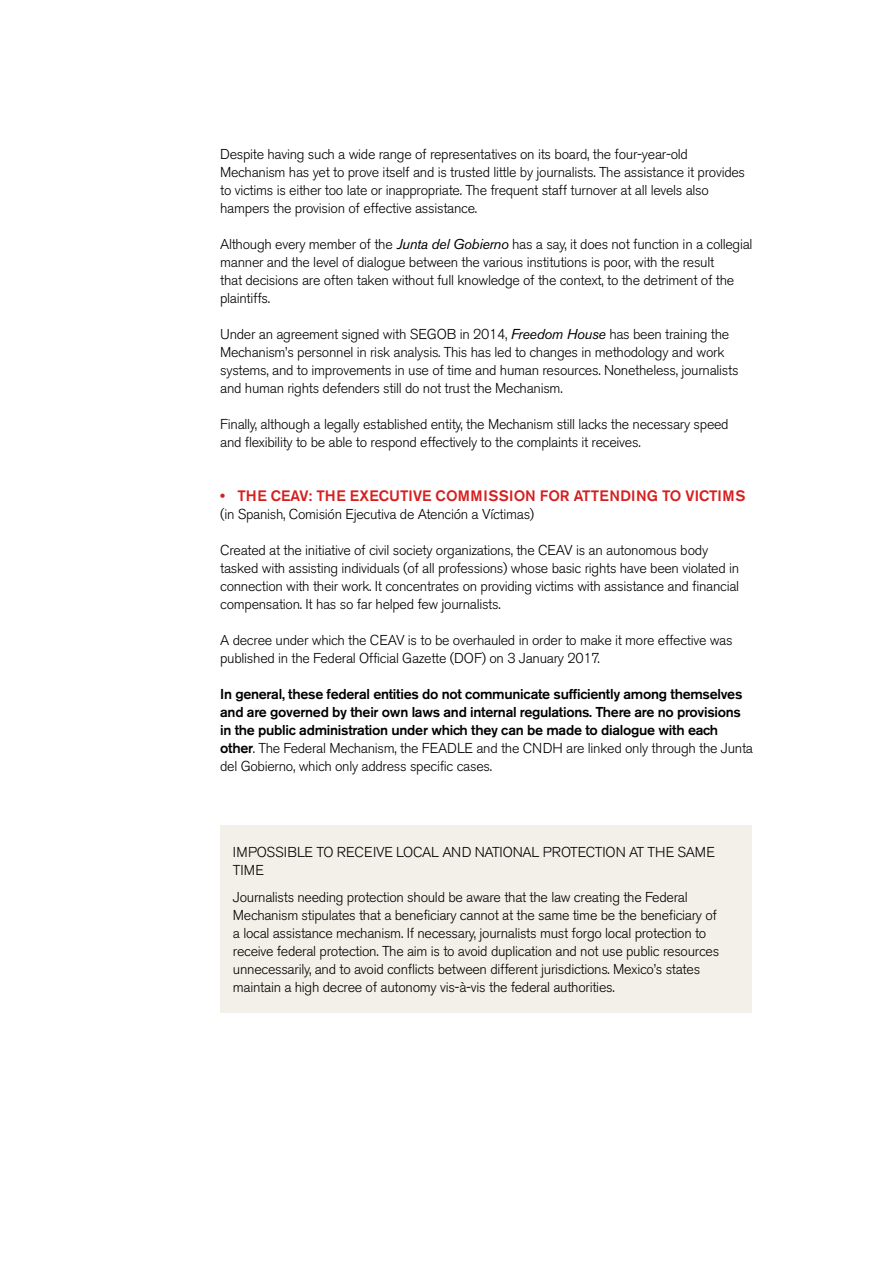
<style>
.page{position:relative;width:893px;height:1263px;background:#fff}
.page>*{position:absolute;margin:0;border:0;box-sizing:border-box;transform-origin:0 0}
.t1{font:500 15px "Akzidenz Grotesk BE";color:#d71e1f}
.t2{font:300 14.25px/18px "Akzidenz Grotesk BE";letter-spacing:-.02em;color:#000}
.t3{font:500 14.25px/18px "Akzidenz Grotesk BE";letter-spacing:-.02em;color:#000}
.s1{font-weight:400;font-style:italic}
.s2{font-weight:300}
</style>
<div class="page">
<div style="left:220px;top:825px;width:532px;height:188px;background:#f3f0e9"></div>
<p class="t2" style="left:220px;top:146px;width:526px">Despite having such a wide range of representatives on its board, the four-year-old Mechanism has yet to prove itself and is trusted little by journalists. The assistance it provides to victims is either too late or inappropriate. The frequent staff turnover at all levels also hampers the provision of effective assistance.</p>
<p class="t2" style="left:220px;top:236px;width:534px">Although every member of the <span class="s1">Junta del Gobierno</span> has a say, it does not function in a collegial manner and the level of dialogue between the various institutions is poor, with the result<br>that decisions are often taken without full knowledge of the context, to the detriment of the plaintiffs.</p>
<p class="t2" style="left:220px;top:326px;width:520px">Under an agreement signed with SEGOB in 2014, <span class="s1">Freedom House</span> has been training the Mechanism’s personnel in risk analysis. This has led to changes in methodology and work systems, and to improvements in use of time and human resources. Nonetheless, journalists and human rights defenders still do not trust the Mechanism.</p>
<p class="t2" style="left:220px;top:416px;width:510px">Finally, although a legally established entity, the Mechanism still lacks the necessary speed and flexibility to be able to respond effectively to the complaints it receives.</p>
<p class="t1" style="left:220px;top:487px;width:527px">• THE CEAV: THE EXECUTIVE COMMISSION FOR ATTENDING TO VICTIMS</p>
<p class="t2" style="left:220px;top:506px;width:316px">(in Spanish, Comisión Ejecutiva de Atención a Víctimas)</p>
<p class="t2" style="left:220px;top:542px;width:520px">Created at the initiative of civil society organizations, the CEAV is an autonomous body tasked with assisting individuals (of all professions) whose basic rights have been violated in connection with their work. It concentrates on providing victims with assistance and financial compensation. It has so far helped few journalists.</p>
<p class="t2" style="left:220px;top:632px;width:514px">A decree under which the CEAV is to be overhauled in order to make it more effective was published in the Federal Official Gazette (DOF) on 3 January 2017.</p>
<p class="t3" style="left:220px;top:685px;width:534px">In general, these federal entities do not communicate sufficiently among themselves and are governed by their own laws and internal regulations. There are no provisions in the public administration under which they can be made to dialogue with each other<span class="s2">. The Federal Mechanism, the FEADLE and the CNDH are linked only through the Junta del Gobierno, which only address specific cases.</span></p>
<p class="t2" style="left:233px;top:844px;width:484px">IMPOSSIBLE TO RECEIVE LOCAL AND NATIONAL PROTECTION AT THE SAME<br>TIME</p>
<p class="t2" style="left:233px;top:888px;width:488px">Journalists needing protection should be aware that the law creating the Federal Mechanism stipulates that a beneficiary cannot at the same time be the beneficiary of a local assistance mechanism. If necessary, journalists must forgo local protection to receive federal protection. The aim is to avoid duplication and not use public resources unnecessarily, and to avoid conflicts between different jurisdictions. Mexico’s states maintain a high decree of autonomy vis-à-vis the federal authorities.</p>
</div>
